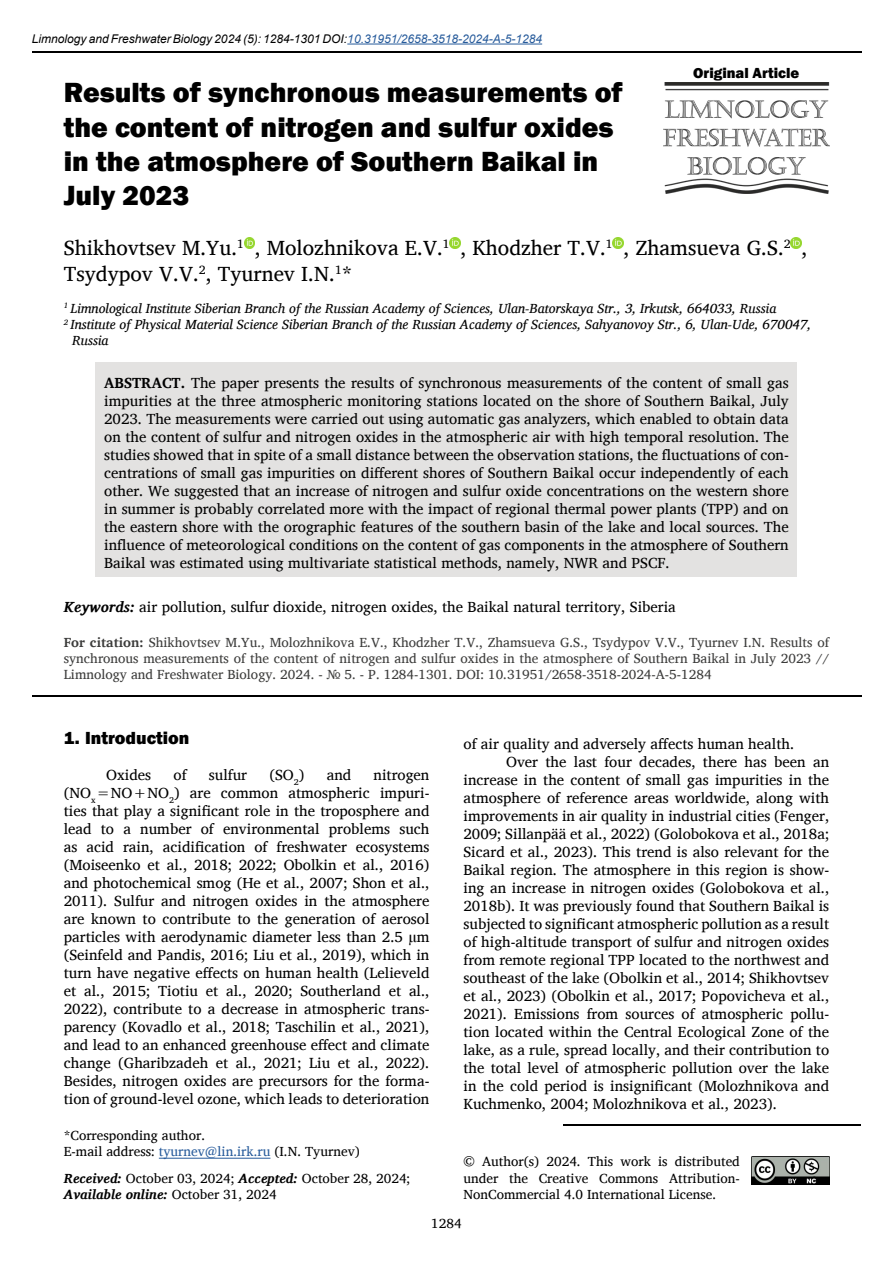
<style>
.page{position:relative;width:893px;height:1263px;background:#fff}
.page>*{position:absolute;margin:0;border:0;box-sizing:border-box;transform-origin:0 0}
.t1{font:800 28.5px/34.2px "Franklin Gothic";color:#000}
.t2{font:21px/25.2px "Charis SIL";color:#000}
.t3{font:800 18px "Franklin Gothic";color:#000}
.t4{font:15px/18px "Charis SIL";color:#000;text-align:justify}
.t5{font:800 15px "Franklin Gothic";color:#000}
.t6{font:13.5px/16.2px "Charis SIL";color:#3c3c3b;text-align:justify}
.t7{font:13.5px/16.2px "Charis SIL";color:#000}
.t8{font:italic 13.5px "Charis SIL";color:#000}
.t9{font:italic 12px "Arial";color:#000}
.s1{color:#275b9b}
.s2{font-weight:700}
.s3{font-weight:700;font-style:italic}
</style>
<div class="page">
<hr style="left:32px;top:51px;width:829px;height:2px;background:#000">
<hr style="left:563px;top:1124px;width:298px;height:1px;background:#000">
<img style="left:663px;top:82px;width:166px;height:112px">
<img style="left:751px;top:1157px;width:78px;height:27px">
<hr style="left:347px;top:44px;width:195px;height:1px;background:#275b9b">
<svg style="left:244px;top:238px;width:11px;height:10px"></svg>
<svg style="left:450px;top:238px;width:10px;height:10px"></svg>
<svg style="left:613px;top:238px;width:10px;height:10px"></svg>
<svg style="left:791px;top:238px;width:10px;height:10px"></svg>
<div style="left:96px;top:362px;width:701px;height:214px;background:#e3e2e1"></div>
<hr style="left:159px;top:1158px;width:111px;height:1px;background:#275b9b">
<hr style="left:32px;top:695px;width:829px;height:2px;background:#000">
<p class="t9" style="left:32px;top:31px;width:512px">Limnology and Freshwater Biology 2024 (5): 1284-1301 DOI:<span class="s1">10.31951/2658-3518-2024-A-5-1284</span></p>
<p class="t5" style="left:693px;top:63px;width:107px">Original Article</p>
<h1 class="t1" style="left:64px;top:76px;width:560px">Results of synchronous measurements of the content of nitrogen and sulfur oxides in the atmosphere of Southern Baikal in<br>July 2023</h1>
<h2 class="t2" style="left:64px;top:236px;width:745px">Shikhovtsev M.Yu.<sup>1</sup> , Molozhnikova E.V.<sup>1</sup> , Khodzher T.V.<sup>1</sup> , Zhamsueva G.S.<sup>2</sup> ,<br>Tsydypov V.V.<sup>2</sup>, Tyurnev I.N.<sup>1</sup>*</h2>
<p class="t8" style="left:64px;top:300px;width:714px"><sup>1</sup> Limnological Institute Siberian Branch of the Russian Academy of Sciences, Ulan-Batorskaya Str., 3, Irkutsk, 664033, Russia</p>
<p class="t8" style="left:64px;top:317px;width:749px"><sup>2</sup> Institute of Physical Material Science Siberian Branch of the Russian Academy of Sciences, Sahyanovoy Str., 6, Ulan-Ude, 670047,</p>
<p class="t8" style="left:72px;top:333px;width:38px">Russia</p>
<p class="t4" style="left:104px;top:374px;width:686px"><span class="s2">ABSTRACT.</span> The paper presents the results of synchronous measurements of the content of small gas impurities at the three atmospheric monitoring stations located on the shore of Southern Baikal, July 2023. The measurements were carried out using automatic gas analyzers, which enabled to obtain data on the content of sulfur and nitrogen oxides in the atmospheric air with high temporal resolution. The studies showed that in spite of a small distance between the observation stations, the fluctuations of con&shy;centrations of small gas impurities on different shores of Southern Baikal occur independently of each other. We suggested that an increase of nitrogen and sulfur oxide concentrations on the western shore in summer is probably correlated more with the impact of regional thermal power plants (TPP) and on the eastern shore with the orographic features of the southern basin of the lake and local sources. The influence of meteorological conditions on the content of gas components in the atmosphere of Southern Baikal was estimated using multivariate statistical methods, namely, NWR and PSCF.</p>
<p class="t4" style="left:64px;top:598px;width:614px"><span class="s3">Keywords:</span> air pollution, sulfur dioxide, nitrogen oxides, the Baikal natural territory, Siberia</p>
<p class="t6" style="left:64px;top:634px;width:767px"><span class="s2">For citation:</span> Shikhovtsev M.Yu., Molozhnikova E.V., Khodzher T.V., Zhamsueva G.S., Tsydypov V.V., Tyurnev I.N. Results of synchronous measurements of the content of nitrogen and sulfur oxides in the atmosphere of Southern Baikal in July 2023 // Limnology and Freshwater Biology. 2024. - № 5. - P. 1284-1301. DOI: 10.31951/2658-3518-2024-A-5-1284</p>
<p class="t3" style="left:64px;top:726px;width:127px">1. Introduction</p>
<p class="t4" style="left:106px;top:766px;width:46px">Oxides</p>
<p class="t4" style="left:174px;top:766px;width:15px">of</p>
<p class="t4" style="left:209px;top:766px;width:40px">sulfur</p>
<p class="t4" style="left:269px;top:766px;width:36px">(SO<sub>2</sub>)</p>
<p class="t4" style="left:327px;top:766px;width:26px">and</p>
<p class="t4" style="left:64px;top:766px;width:367px;text-indent:310px">nitrogen (NO<sub>х</sub>=NO+NO<sub>2</sub>) are common atmospheric impuri&shy;ties that play a significant role in the troposphere and lead to a number of environmental problems such as acid rain, acidification of freshwater ecosystems (Moiseenko et al., 2018; 2022; Obolkin et al., 2016) and photochemical smog (He et al., 2007; Shon et al., 2011). Sulfur and nitrogen oxides in the atmosphere are known to contribute to the generation of aerosol particles with aerodynamic diameter less than 2.5 μm (Seinfeld and Pandis, 2016; Liu et al., 2019), which in turn have negative effects on human health (Lelieveld et al., 2015; Tiotiu et al., 2020; Southerland et al., 2022), contribute to a decrease in atmospheric trans&shy;parency (Kovadlo et al., 2018; Taschilin et al., 2021), and lead to an enhanced greenhouse effect and climate change (Gharibzadeh et al., 2021; Liu et al., 2022).<br>Besides, nitrogen oxides are precursors for the forma&shy;tion of ground-level ozone, which leads to deterioration</p>
<p class="t7" style="left:64px;top:1127px;width:298px">*Corresponding author.<br>E-mail address: <span class="s1">tyurnev@lin.irk.ru</span> (I.N. Tyurnev)</p>
<p class="t7" style="left:64px;top:1170px;width:348px"><span class="s3">Received:</span> October 03, 2024; <span class="s3">Accepted:</span> October 28, 2024;<br><span class="s3">Available online:</span> October 31, 2024</p>
<p class="t4" style="left:463px;top:735px;width:332px">of air quality and adversely affects human health.</p>
<p class="t4" style="left:506px;top:753px;width:325px">Over the last four decades, there has been an</p>
<p class="t4" style="left:463px;top:771px;width:367px">increase in the content of small gas impurities in the</p>
<p class="t4" style="left:463px;top:789px;width:367px">atmosphere of reference areas worldwide, along with</p>
<p class="t4" style="left:463px;top:807px;width:367px">improvements in air quality in industrial cities (Fenger,</p>
<p class="t4" style="left:463px;top:825px;width:367px">2009; Sillanpää et al., 2022) (Golobokova et al., 2018a;</p>
<p class="t4" style="left:463px;top:843px;width:367px">Sicard et al., 2023). This trend is also relevant for the</p>
<p class="t4" style="left:463px;top:861px;width:367px">Baikal region. The atmosphere in this region is show-</p>
<p class="t4" style="left:463px;top:879px;width:367px">ing an increase in nitrogen oxides (Golobokova et al.,</p>
<p class="t4" style="left:463px;top:897px;width:367px">2018b). It was previously found that Southern Baikal is</p>
<p class="t4" style="left:463px;top:915px;width:367px">subjected to significant atmospheric pollution as a result</p>
<p class="t4" style="left:463px;top:933px;width:367px">of high-altitude transport of sulfur and nitrogen oxides</p>
<p class="t4" style="left:463px;top:951px;width:367px">from remote regional TPP located to the northwest and</p>
<p class="t4" style="left:463px;top:969px;width:367px">southeast of the lake (Obolkin et al., 2014; Shikhovtsev</p>
<p class="t4" style="left:463px;top:987px;width:367px">et al., 2023) (Obolkin et al., 2017; Popovicheva et al.,</p>
<p class="t4" style="left:463px;top:1005px;width:367px">2021). Emissions from sources of atmospheric pollu-</p>
<p class="t4" style="left:463px;top:1023px;width:367px">tion located within the Central Ecological Zone of the</p>
<p class="t4" style="left:463px;top:1041px;width:367px">lake, as a rule, spread locally, and their contribution to</p>
<p class="t4" style="left:463px;top:1059px;width:367px">the total level of atmospheric pollution over the lake</p>
<p class="t4" style="left:463px;top:1077px;width:367px">in the cold period is insignificant (Molozhnikova and</p>
<p class="t4" style="left:463px;top:1095px;width:315px">Kuchmenko, 2004; Molozhnikova et al., 2023).</p>
<p class="t7" style="left:463px;top:1154px;width:278px;text-align:justify">© Author(s) 2024. This work is distributed under the Creative Commons Attribution-NonCommercial 4.0 International License.</p>
<p class="t7" style="left:431px;top:1215px;width:32px">1284</p>
</div>
